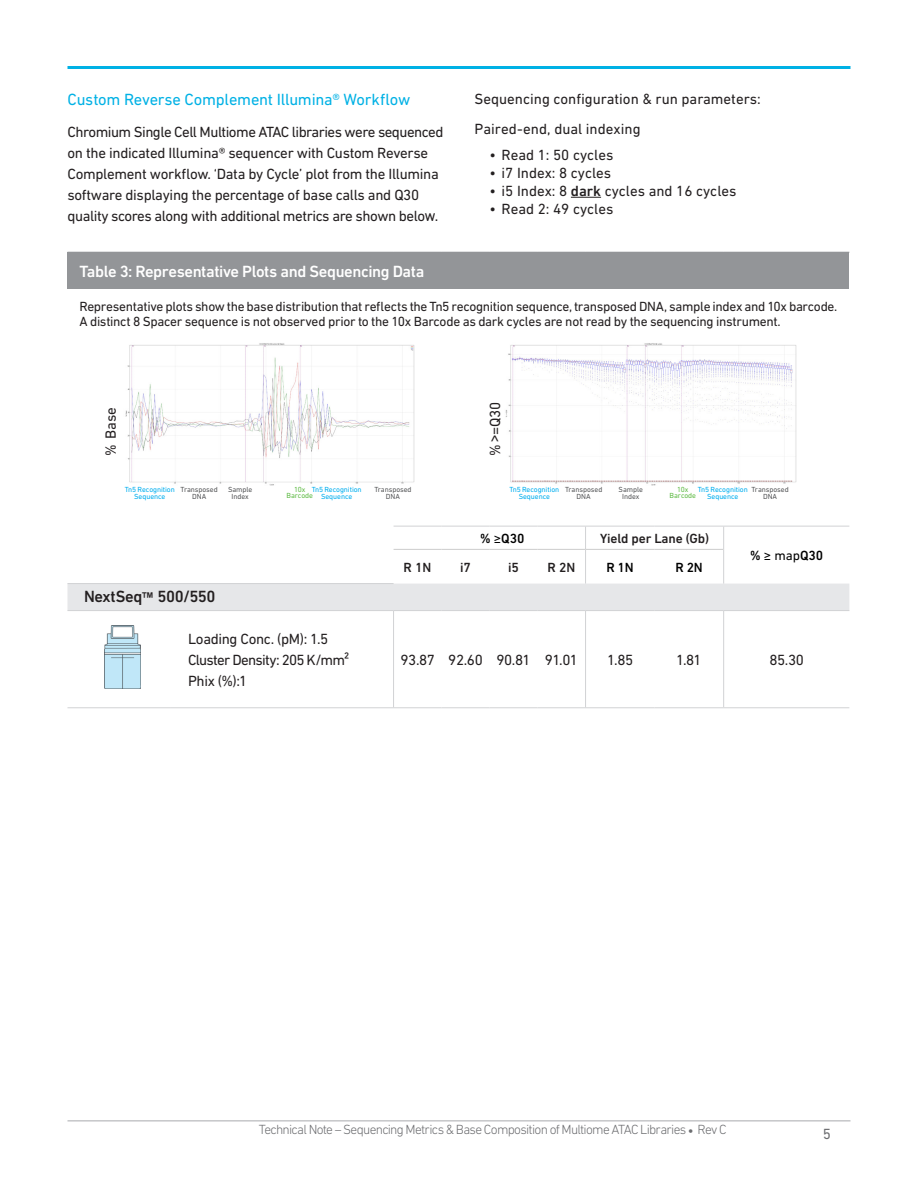
<style>
.page{position:relative;width:918px;height:1188px;background:#fff}
.page>*{position:absolute;margin:0;border:0;box-sizing:border-box;transform-origin:0 0}
.Table_1_Numbered_Lis{font:500 16.5px "DIN Next LT Pro";letter-spacing:-.025em;color:#fff}
.Sub_Section_Header{font:16.5px "DIN Next LT Pro";letter-spacing:-.015em;color:#00b1e5}
.Table_1_Numbered_Lis-2{font:500 16.5px "DIN Next LT Pro";letter-spacing:-.025em;color:#231f20}
.Body{font:15px/21px "DIN Next LT Pro";letter-spacing:-.02em;color:#231f20}
.Body-2{font:15px/30px "DIN Next LT Pro";color:#231f20}
.Table_1_Numbered_Lis-3{font:15px/21px "DIN Next LT Pro";letter-spacing:-.03em;color:#231f20}
.Page_Number{font:15px "DIN Next LT Pro";color:#6c6d70}
.Bullet_Point_Last{font:13.5px/15px "DIN Next LT Pro";letter-spacing:-.025em;color:#231f20}
.t1{font:300 13.5px "DIN Next LT Pro";letter-spacing:-.055em;color:#6c6d70}
.Body_bullet_point{font:500 13.5px "DIN Next LT Pro";letter-spacing:-.01em;color:#231f20}
.Body_bullet_point-2{font:500 13.5px "DIN Next LT Pro";color:#000}
.Small_Body{font:7.5px/7.5px "DIN Next LT Pro";letter-spacing:-.01em;color:#00aeef;text-align:center}
.Small_Body-2{font:7.5px/7.5px "DIN Next LT Pro";letter-spacing:-.01em;color:#57585a;text-align:center}
.Small_Body-3{font:7.5px "DIN Next LT Pro";letter-spacing:-.005em;color:#60bb46}
.s1{font-weight:500}
.s2{font-family:"Arial Narrow"}
.s3{font-weight:400}
.s4{font-family:"Arial";font-weight:700;font-size:13.5px}
.s5{font-family:"Minion Pro";font-weight:400}
</style>
<div class="page">
<hr style="left:68px;top:1120px;width:782px;height:1px;background:#a8a9ad">
<hr style="left:68px;top:66px;width:782px;height:3px;background:#00b1e5">
<div style="left:68px;top:252px;width:781px;height:37px;background:#939598"></div>
<div style="left:68px;top:584px;width:781px;height:26px;background:#e6e7e9"></div>
<hr style="left:68px;top:708px;width:102px;height:1px;background:#d1d2d4">
<hr style="left:170px;top:708px;width:224px;height:1px;background:#d1d2d4">
<hr style="left:394px;top:708px;width:48px;height:1px;background:#d1d2d4">
<hr style="left:442px;top:708px;width:48px;height:1px;background:#d1d2d4">
<hr style="left:490px;top:708px;width:48px;height:1px;background:#d1d2d4">
<hr style="left:538px;top:708px;width:48px;height:1px;background:#d1d2d4">
<hr style="left:586px;top:708px;width:69px;height:1px;background:#d1d2d4">
<hr style="left:655px;top:708px;width:68px;height:1px;background:#d1d2d4">
<hr style="left:723px;top:707px;width:126px;height:1px;background:#d1d2d4">
<hr style="left:68px;top:610px;width:102px;height:1px;background:#d1d2d4">
<hr style="left:170px;top:610px;width:224px;height:1px;background:#d1d2d4">
<hr style="left:394px;top:610px;width:48px;height:1px;background:#d1d2d4">
<hr style="left:442px;top:610px;width:48px;height:1px;background:#d1d2d4">
<hr style="left:490px;top:610px;width:48px;height:1px;background:#d1d2d4">
<hr style="left:538px;top:610px;width:48px;height:1px;background:#d1d2d4">
<hr style="left:586px;top:610px;width:69px;height:1px;background:#d1d2d4">
<hr style="left:655px;top:610px;width:68px;height:1px;background:#d1d2d4">
<svg style="left:585px;top:527px;width:1px;height:22px"></svg>
<hr style="left:585px;top:550px;width:1px;height:34px;background:#d1d2d4">
<hr style="left:585px;top:611px;width:1px;height:97px;background:#d1d2d4">
<hr style="left:68px;top:583px;width:102px;height:1px;background:#d1d2d4">
<hr style="left:170px;top:583px;width:224px;height:1px;background:#d1d2d4">
<hr style="left:393px;top:611px;width:1px;height:97px;background:#d1d2d4">
<svg style="left:723px;top:527px;width:1px;height:22px"></svg>
<hr style="left:723px;top:549px;width:1px;height:35px;background:#d1d2d4">
<hr style="left:723px;top:610px;width:126px;height:1px;background:#d1d2d4">
<hr style="left:723px;top:611px;width:1px;height:96px;background:#d1d2d4">
<hr style="left:394px;top:526px;width:48px;height:1px;background:#d1d2d4">
<hr style="left:442px;top:526px;width:48px;height:1px;background:#d1d2d4">
<hr style="left:490px;top:526px;width:48px;height:1px;background:#d1d2d4">
<hr style="left:538px;top:526px;width:48px;height:1px;background:#d1d2d4">
<hr style="left:586px;top:526px;width:69px;height:1px;background:#d1d2d4">
<hr style="left:655px;top:526px;width:69px;height:1px;background:#d1d2d4">
<hr style="left:724px;top:526px;width:125px;height:1px;background:#d1d2d4">
<hr style="left:394px;top:549px;width:48px;height:1px;background:#ccc">
<hr style="left:442px;top:549px;width:48px;height:1px;background:#ccc">
<hr style="left:490px;top:549px;width:48px;height:1px;background:#ccc">
<hr style="left:538px;top:549px;width:48px;height:1px;background:#ccc">
<hr style="left:586px;top:549px;width:69px;height:1px;background:#ccc">
<hr style="left:655px;top:549px;width:68px;height:1px;background:#ccc">
<img style="left:125px;top:343px;width:290px;height:143px">
<img style="left:505px;top:343px;width:291px;height:143px">
<img style="left:104px;top:625px;width:37px;height:64px">
<hr style="left:571px;top:197px;width:30px;height:1px;background:#231f20">
<p class="Sub_Section_Header" style="left:68px;top:90px;width:344px">Custom Reverse Complement Illumina® Workflow</p>
<p class="Body" style="left:68px;top:121px;width:377px">Chromium Single Cell Multiome ATAC libraries were sequenced on the indicated Illumina® sequencer with Custom Reverse Complement workflow. ‘Data by Cycle’ plot from the Illumina software displaying the percentage of base calls and Q30 quality scores along with additional metrics are shown beloW.</p>
<p class="Body-2" style="left:475px;top:84px;width:288px">Sequencing configuration &amp; run parameters:<br>Paired-end, dual indexing</p>
<p class="Body-2" style="left:490px;top:139px;width:125px">• Read 1: 50 cycles</p>
<p class="Body-2" style="left:490px;top:157px;width:123px">• i7 Index: 8 cycles</p>
<p class="Body-2" style="left:490px;top:175px;width:249px">• i5 Index: 8 <span class="s1">dark</span> cycles and 16 cycles</p>
<p class="Body-2" style="left:490px;top:193px;width:125px">• Read 2: 49 cycles</p>
<p class="Table_1_Numbered_Lis" style="left:80px;top:261px;width:346px">Table 3: Representative Plots and Sequencing Data</p>
<p class="Bullet_Point_Last" style="left:80px;top:298px;width:759px">Representative plots show the base distribution that reflects the Tn5 recognition sequence, transposed DNA, sample index and 10x barcode.<br>A distinct 8 Spacer sequence is not observed prior to the 10x Barcode as dark cycles are not read by the sequencing instrument.</p>
<p class="Table_1_Numbered_Lis-3" style="left:100px;top:456px;width:50px;rotate:-90deg">% Base</p>
<p class="Small_Body-2" style="left:181px;top:485px;width:39px">Transposed<br>DNA</p>
<p class="Small_Body-2" style="left:228px;top:485px;width:26px">Sample<br>Index</p>
<p class="Small_Body-3" style="left:294px;top:485px;width:13px">10x</p>
<p class="Small_Body-3" style="left:287px;top:491px;width:28px">Barcode</p>
<p class="Small_Body" style="left:125px;top:485px;width:52px">Tn5 Recognition<br>Sequence</p>
<p class="Small_Body" style="left:312px;top:485px;width:52px">Tn5 Recognition<br>Sequence</p>
<p class="Small_Body-2" style="left:374px;top:485px;width:39px">Transposed<br>DNA</p>
<p class="Table_1_Numbered_Lis-3" style="left:484px;top:456px;width:56px;rotate:-90deg">% <span class="s2">&gt;</span>=Q30</p>
<p class="Small_Body-2" style="left:565px;top:485px;width:39px">Transposed<br>DNA</p>
<p class="Small_Body-2" style="left:619px;top:485px;width:26px">Sample<br>Index</p>
<p class="Small_Body-3" style="left:677px;top:485px;width:13px">10x</p>
<p class="Small_Body-3" style="left:670px;top:491px;width:28px">Barcode</p>
<p class="Small_Body" style="left:509px;top:485px;width:52px">Tn5 Recognition<br>Sequence</p>
<p class="Small_Body" style="left:698px;top:485px;width:52px">Tn5 Recognition<br>Sequence</p>
<p class="Small_Body-2" style="left:751px;top:485px;width:39px">Transposed<br>DNA</p>
<p class="Body_bullet_point-2" style="left:480px;top:531px;width:46px">% <span class="s3">≥</span>Q30</p>
<p class="Body_bullet_point" style="left:600px;top:530px;width:110px">Yield per Lane (Gb)</p>
<p class="Body_bullet_point" style="left:404px;top:559px;width:29px">R 1N</p>
<p class="Body_bullet_point" style="left:460px;top:559px;width:12px">i7</p>
<p class="Body_bullet_point" style="left:508px;top:559px;width:12px">i5</p>
<p class="Body_bullet_point" style="left:547px;top:559px;width:29px">R 2N</p>
<p class="Body_bullet_point-2" style="left:606px;top:559px;width:29px">R 1N</p>
<p class="Body_bullet_point-2" style="left:675px;top:559px;width:29px">R 2N</p>
<p class="Body_bullet_point-2" style="left:750px;top:547px;width:75px">% <span class="s3">≥ map</span>Q30</p>
<p class="Table_1_Numbered_Lis-2" style="left:84px;top:587px;width:133px">NextSeq<span class="s4">™</span> 500/550</p>
<p class="Table_1_Numbered_Lis-3" style="left:188px;top:628px;width:163px">Loading Conc. (pM): 1.5<br>Cluster Density: 205 K/mm²<br>Phix (%):1</p>
<p class="Table_1_Numbered_Lis-3" style="left:401px;top:649px;width:36px">93.87</p>
<p class="Table_1_Numbered_Lis-3" style="left:448px;top:649px;width:36px">92.60</p>
<p class="Table_1_Numbered_Lis-3" style="left:496px;top:649px;width:36px">90.81</p>
<p class="Table_1_Numbered_Lis-3" style="left:545px;top:649px;width:34px">91.01</p>
<p class="Table_1_Numbered_Lis-3" style="left:607px;top:649px;width:27px">1.85</p>
<p class="Table_1_Numbered_Lis-3" style="left:676px;top:649px;width:27px">1.81</p>
<p class="Table_1_Numbered_Lis-3" style="left:769px;top:649px;width:36px">85.30</p>
<p class="t1" style="left:259px;top:1122px;width:469px">Technical Note – Sequencing Metrics &amp; Base Composition of Multiome ATAC Libraries <span class="s5">•</span> Rev C</p>
<p class="Page_Number" style="left:823px;top:1125px;width:10px">5</p>
</div>
